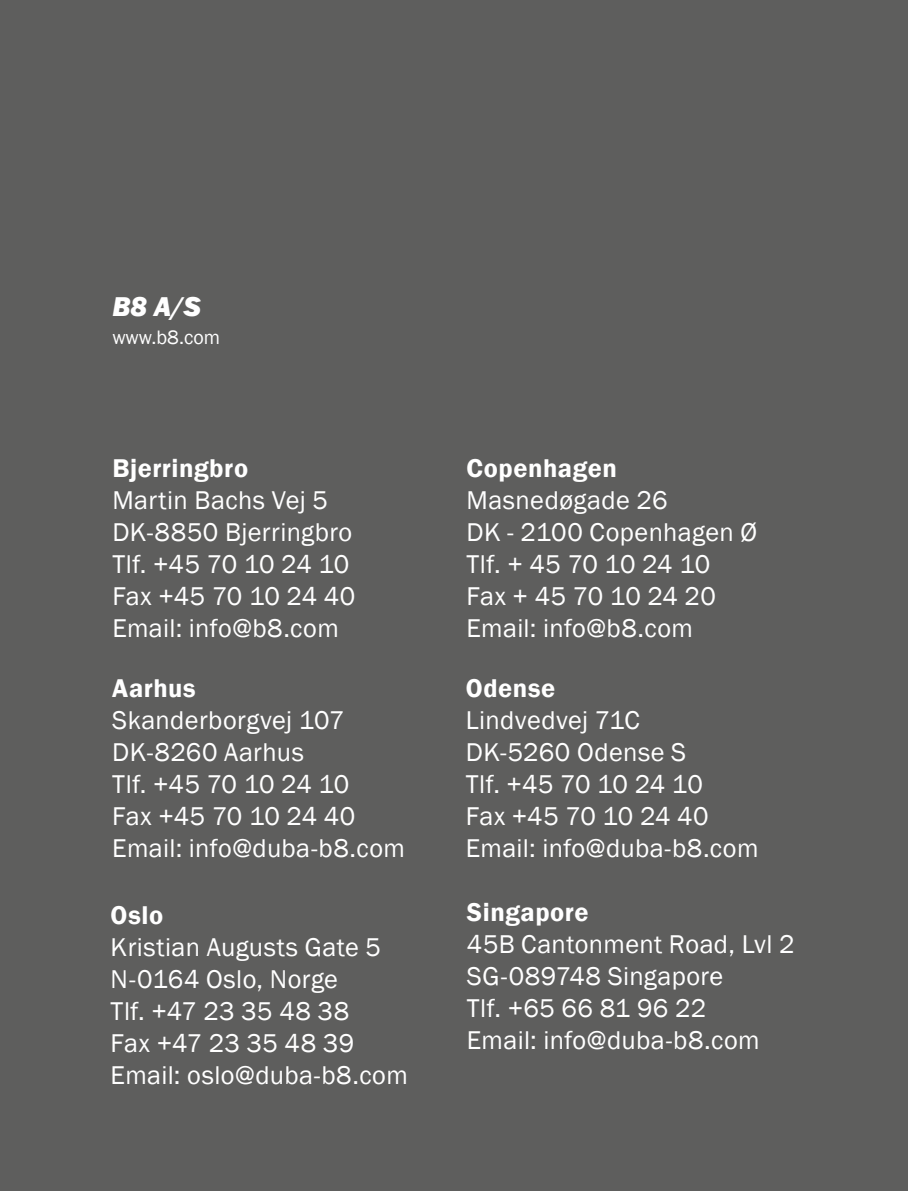
<style>
.page{position:relative;width:908px;height:1191px;background:#fff}
.page>*{position:absolute;margin:0;border:0;box-sizing:border-box;transform-origin:0 0}
.t1{font:italic 800 28px "Franklin Gothic";color:#fff}
.t2{font:26.4px/32px "Franklin Gothic";letter-spacing:.015em;color:#fff}
.t3{font:600 26.4px "Franklin Gothic";letter-spacing:.02em;color:#fff}
.t4{font:20px "Franklin Gothic";color:#fff}
</style>
<div class="page">
<div style="left:0;top:0;width:907px;height:1191px;background:#5e5e5d"></div>
<p class="t1" style="left:112px;top:289px;width:90px">B8 A/S</p>
<p class="t4" style="left:112px;top:325px;width:109px">www.b8.com</p>
<p class="t3" style="left:112px;top:452px;width:137px">Bjerringbro</p>
<p class="t2" style="left:112px;top:485px;width:244px">Martin Bachs Vej 5<br>DK-8850 Bjerringbro<br>Tlf. +45 70 10 24 10<br>Fax +45 70 10 24 40<br>Email: info@b8.com</p>
<p class="t3" style="left:112px;top:671px;width:85px">Aarhus</p>
<p class="t2" style="left:112px;top:704px;width:294px">Skanderborgvej 107<br>DK-8260 Aarhus<br>Tlf. +45 70 10 24 10<br>Fax +45 70 10 24 40<br>Email: info@duba-b8.com</p>
<p class="t3" style="left:111px;top:899px;width:54px">Oslo</p>
<p class="t2" style="left:111px;top:932px;width:299px">Kristian Augusts Gate 5<br>N-0164 Oslo, Norge<br>Tlf. +47 23 35 48 38<br>Fax +47 23 35 48 39<br>Email: oslo@duba-b8.com</p>
<p class="t3" style="left:466px;top:452px;width:152px">Copenhagen</p>
<p class="t2" style="left:466px;top:485px;width:292px">Masnedøgade 26<br>DK - 2100 Copenhagen Ø<br>Tlf. + 45 70 10 24 10<br>Fax + 45 70 10 24 20<br>Email: info@b8.com</p>
<p class="t3" style="left:465px;top:671px;width:91px">Odense</p>
<p class="t2" style="left:465px;top:704px;width:294px">Lindvedvej 71C<br>DK-5260 Odense S<br>Tlf. +45 70 10 24 10<br>Fax +45 70 10 24 40<br>Email: info@duba-b8.com</p>
<p class="t3" style="left:466px;top:896px;width:123px">Singapore</p>
<p class="t2" style="left:466px;top:929px;width:329px">45B Cantonment Road, Lvl 2<br>SG-089748 Singapore<br>Tlf. +65 66 81 96 22<br>Email: info@duba-b8.com</p>
</div>
